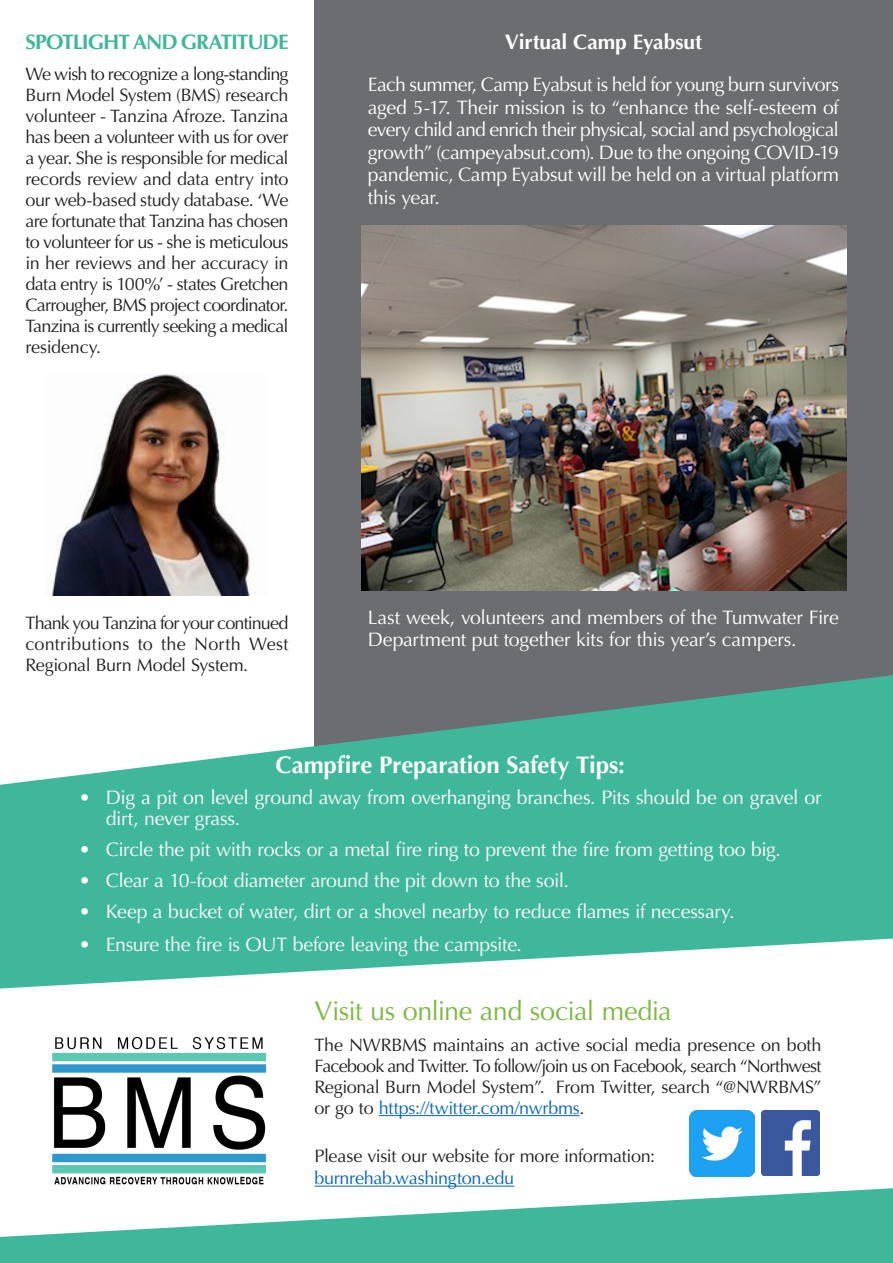
<style>
.page{position:relative;width:893px;height:1263px;background:#fff}
.page>*{position:absolute;margin:0;border:0;box-sizing:border-box;transform-origin:0 0}
.Head1{font:27px "Optima";letter-spacing:-.02em;color:#7cb941}
.ImageCaption_back{font:700 24px "Optima";letter-spacing:-.005em;color:#fff}
.Head1-2{font:700 21px "Optima";letter-spacing:-.05em;color:#3fb79b}
.Text-white{font:700 21px "Optima";letter-spacing:-.005em;color:#fff}
.Text-white-2{font:19.5px/22.5px "Optima";letter-spacing:-.015em;color:#fff}
.MainText{font:18px/21px "Optima";letter-spacing:-.015em;color:#231f20;text-align:justify}
.MainText-2{font:18px "Optima";letter-spacing:-.015em;color:#0563c1}
.s1{color:#0563c1}
</style>
<div class="page">
<div style="left:314px;top:0;width:579px;height:800px;background:#6c6d70"></div>
<svg style="left:0;top:675px;width:893px;height:313px;fill:#3fb79b"></svg>
<svg style="left:0;top:1188px;width:893px;height:75px;fill:#3fb79b"></svg>
<hr style="left:379px;top:1115px;width:200px;height:1px;background:#0563c1">
<hr style="left:314px;top:1186px;width:200px;height:1px;background:#0563c1">
<img style="left:689px;top:1110px;width:66px;height:66px">
<img style="left:761px;top:1110px;width:59px;height:65px">
<img style="left:44px;top:1037px;width:230px;height:154px">
<img style="left:49px;top:374px;width:204px;height:222px">
<img style="left:361px;top:225px;width:485px;height:365px">
<p class="Head1-2" style="left:26px;top:30px;width:264px">SPOTLIGHT AND GRATITUDE</p>
<p class="MainText" style="left:26px;top:64px;width:265px">We wish to recognize a long-standing Burn Model System (BMS) research volunteer - Tanzina Afroze. Tanzina has been a volunteer with us for over a year. She is responsible for medical records review and data entry into our web-based study database. ‘We are fortunate that Tanzina has chosen to volunteer for us - she is meticulous in her reviews and her accuracy in data entry is 100%’ - states Gretchen Carrougher, BMS project coordinator.<br>Tanzina is currently seeking a medical residency.</p>
<p class="Text-white" style="left:505px;top:30px;width:199px">Virtual Camp Eyabsut</p>
<p class="Text-white-2" style="left:368px;top:74px;width:473px;text-align:justify">Each summer, Camp Eyabsut is held for young burn survivors aged 5-17. Their mission is to “enhance the self-esteem of every child and enrich their physical, social and psychological growth” (campeyabsut.com). Due to the ongoing COVID-19 pandemic, Camp Eyabsut will be held on a virtual platform this year.</p>
<p class="MainText" style="left:26px;top:613px;width:264px">Thank you Tanzina for your continued contributions to the North West Regional Burn Model System.</p>
<p class="Text-white-2" style="left:368px;top:606px;width:473px">Last week, volunteers and members of the Tumwater Fire<br>Department put together kits for this year’s campers.</p>
<p class="ImageCaption_back" style="left:276px;top:751px;width:351px">Campfire Preparation Safety Tips:</p>
<p class="Text-white-2" style="left:106px;top:787px;width:717px;line-height:21px;text-indent:-27px">• Dig a pit on level ground away from overhanging branches. Pits should be on gravel or dirt, never grass.</p>
<p class="Text-white-2" style="left:79px;top:838px;width:703px">• Circle the pit with rocks or a metal fire ring to prevent the fire from getting too big.</p>
<p class="Text-white-2" style="left:79px;top:869px;width:491px">• Clear a 10-foot diameter around the pit down to the soil.</p>
<p class="Text-white-2" style="left:79px;top:900px;width:657px">• Keep a bucket of water, dirt or a shovel nearby to reduce flames if necessary.</p>
<p class="Text-white-2" style="left:79px;top:933px;width:445px">• Ensure the fire is OUT before leaving the campsite.</p>
<p class="Head1" style="left:314px;top:995px;width:359px">Visit us online and social media</p>
<p class="MainText" style="left:314px;top:1034px;width:509px">The NWRBMS maintains an active social media presence on both Facebook and Twitter. To follow/join us on Facebook, search “Northwest Regional Burn Model System”. From Twitter, search “@NWRBMS” or go to <span class="s1">https://twitter.com/nwrbms</span>.</p>
<p class="MainText" style="left:314px;top:1145px;width:342px">Please visit our website for more information:</p>
<p class="MainText-2" style="left:314px;top:1168px;width:201px">burnrehab.washington.edu</p>
</div>
